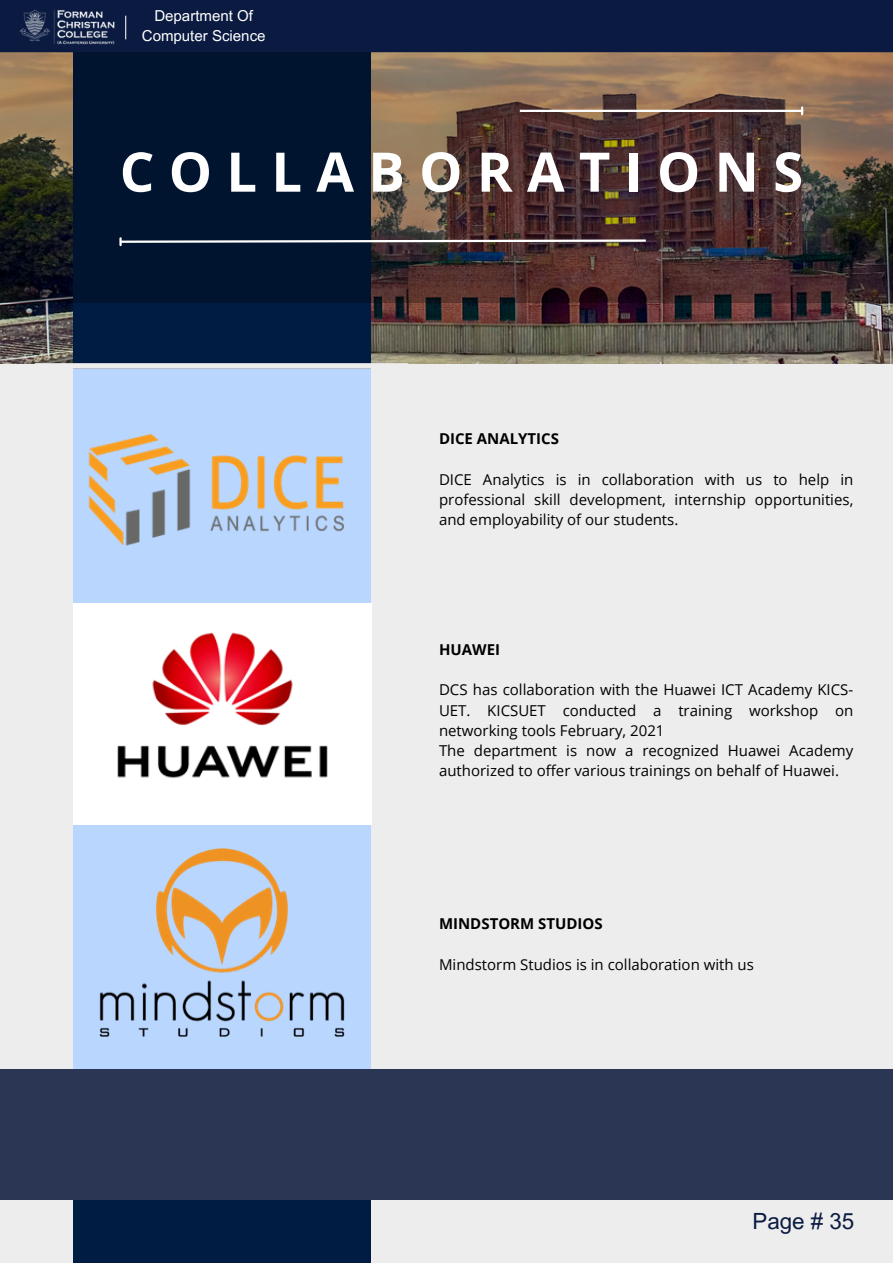
<style>
.page{position:relative;width:893px;height:1264px;background:#fff}
.page>*{position:absolute;margin:0;border:0;box-sizing:border-box;transform-origin:0 0}
.t1{font:700 54.6px "Open Sans";letter-spacing:.26em;color:#fff}
.t2{font:22.35px "Arial MT Pro";color:#0a1a40}
.t3{font:15px/20.2px "Open Sans";color:#000;text-align:justify}
.t4{font:700 15px "Open Sans";color:#000}
.t5{font:15px "Arial MT Pro";color:#fff}
</style>
<div class="page">
<div style="left:0;top:0;width:892px;height:1262px;background:#ededed"></div>
<img style="left:0;top:302px;width:892px;height:61px">
<div style="left:73px;top:0;width:297px;height:1262px;background:#001c42"></div>
<div style="left:73px;top:369px;width:297px;height:700px;background:#b9d6ff"></div>
<div style="left:0;top:1069px;width:892px;height:130px;background:#2a3654"></div>
<div style="left:35px;top:363px;width:373px;height:6px;background:#ededed"></div>
<img style="left:99px;top:848px;width:246px;height:189px">
<img style="left:73px;top:603px;width:298px;height:221px">
<img style="left:88px;top:397px;width:283px;height:173px">
<svg style="left:0;top:52px;width:892px;height:250px;background:#3e3537"></svg>
<hr style="left:519px;top:110px;width:282px;height:2px;background:#fff">
<svg style="left:801px;top:107px;width:2px;height:7px"></svg>
<svg style="left:119px;top:238px;width:529px;height:7px;background:#696871"></svg>
<div style="left:0;top:0;width:892px;height:52px;background:#0a1a40"></div>
<svg style="left:125px;top:16px;width:1px;height:23px"></svg>
<img style="left:19px;top:9px;width:97px;height:38px">
<p class="t5" style="left:154px;top:10px;width:100px">Department Of</p>
<p class="t5" style="left:142px;top:30px;width:125px">Computer Science</p>
<p class="t1" style="left:120px;top:133px;width:685px">COLLABORATIONS</p>
<p class="t4" style="left:439px;top:428px;width:121px">DICE ANALYTICS</p>
<p class="t3" style="left:439px;top:469px;width:416px">DICE Analytics is in collaboration with us to help in professional skill development, internship opportunities, and employability of our students.</p>
<p class="t4" style="left:439px;top:639px;width:62px">HUAWEI</p>
<p class="t3" style="left:439px;top:679px;width:416px">DCS has collaboration with the Huawei ICT Academy KICS-UET. KICSUET conducted a training workshop on networking tools February, 2021</p>
<p class="t3" style="left:439px;top:740px;width:416px">The department is now a recognized Huawei Academy authorized to offer various trainings on behalf of Huawei.</p>
<p class="t4" style="left:439px;top:913px;width:165px">MINDSTORM STUDIOS</p>
<p class="t3" style="left:439px;top:953px;width:316px">Mindstorm Studios is in collaboration with us</p>
<p class="t2" style="left:752px;top:1212px;width:103px">Page # 35</p>
</div>
